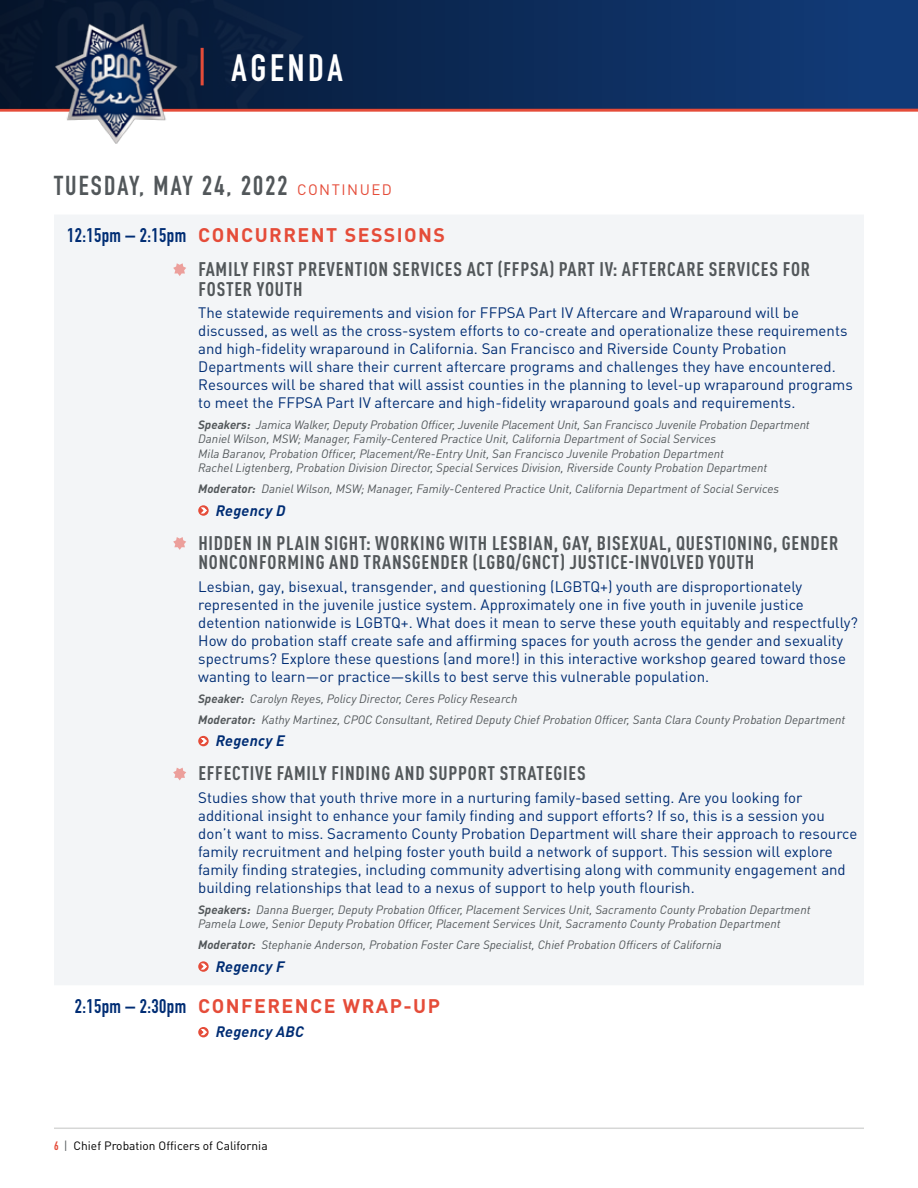
<style>
.page{position:relative;width:918px;height:1188px;background:#fff}
.page>*{position:absolute;margin:0;border:0;box-sizing:border-box;transform-origin:0 0}
.t1{font:700 37.5px "DIN Condensed";letter-spacing:.1em;color:#fff}
.t2{font:700 27px "DIN Condensed";letter-spacing:.08em;color:#52575a}
.t3{font:700 condensed 19.5px/19.5px "DIN Pro";letter-spacing:.04em;color:#52575a}
.t4{font:700 19.5px "DIN";letter-spacing:.075em;color:#e54c39}
.t5{font:15px/18px "DIN";color:#002d74}
.t6{font:italic 700 15px "DIN Pro";letter-spacing:.02em;color:#002d74}
.t7{font:italic 12px/14.4px "DIN Pro";color:#52575a}
.t8{font:12px "DIN";color:#000}
.s1{color:#e54c39}
.s2{font-family:"DIN Pro";font-weight:400;font-size:15px;color:#e54c39}
.s3{font-family:"DIN Condensed";color:#002d74}
.s4{font-weight:700}
.s5{font-family:"DIN Condensed";font-weight:700;color:#e54c39}
.s6{color:#52575a}
</style>
<div class="page">
<hr style="left:54px;top:1128px;width:810px;height:1px;background:#d6d7d6">
<hr style="left:0;top:109px;width:918px;height:3px;background:#e54c39">
<div style="left:0;top:0;width:918px;height:109px;background:linear-gradient(to right,#07152a,#113c7b)"></div>
<img style="left:54px;top:18px;width:124px;height:126px">
<div style="left:54px;top:215px;width:810px;height:770px;background:#f3f5f7"></div>
<svg style="left:173px;top:263px;width:13px;height:13px"></svg>
<svg style="left:198px;top:505px;width:11px;height:11px"></svg>
<svg style="left:199px;top:507px;width:9px;height:8px"></svg>
<svg style="left:173px;top:537px;width:13px;height:13px"></svg>
<svg style="left:198px;top:736px;width:11px;height:10px"></svg>
<svg style="left:199px;top:737px;width:9px;height:8px"></svg>
<svg style="left:173px;top:768px;width:13px;height:12px"></svg>
<svg style="left:198px;top:961px;width:11px;height:11px"></svg>
<svg style="left:199px;top:963px;width:9px;height:8px"></svg>
<div style="left:198px;top:1027px;width:11px;height:10px;background:#e54c39;border-radius:50%"></div>
<svg style="left:199px;top:1029px;width:9px;height:7px"></svg>
<h1 class="t1" style="left:198px;top:42px;width:146px"><span class="s1">|</span> AGENDA</h1>
<h2 class="t2" style="left:54px;top:168px;width:340px">TUESDAY, MAY 24, 2022 <span class="s2">CONTINUED</span></h2>
<h3 class="t4" style="left:67px;top:222px;width:380px"><span class="s3">12:15pm – 2:15pm</span> CONCURRENT SESSIONS</h3>
<h3 class="t3" style="left:198px;top:258px;width:613px">FAMILY FIRST PREVENTION SERVICES ACT (FFPSA) PART IV: AFTERCARE SERVICES FOR<br>FOSTER YOUTH</h3>
<p class="t5" style="left:198px;top:303px;width:656px">The statewide requirements and vision for FFPSA Part IV Aftercare and Wraparound will be discussed, as well as the cross-system efforts to co-create and operationalize these requirements and high-fidelity wraparound in California. San Francisco and Riverside County Probation Departments will share their current aftercare programs and challenges they have encountered.<br>Resources will be shared that will assist counties in the planning to level-up wraparound programs to meet the FFPSA Part IV aftercare and high-fidelity wraparound goals and requirements.</p>
<p class="t7" style="left:198px;top:416px;width:613px"><span class="s4">Speakers:</span> Jamica Walker, Deputy Probation Officer, Juvenile Placement Unit, San Francisco Juvenile Probation Department Daniel Wilson, MSW; Manager, Family-Centered Practice Unit, California Department of Social Services<br>Mila Baranov, Probation Officer, Placement/Re-Entry Unit, San Francisco Juvenile Probation Department<br>Rachel Ligtenberg, Probation Division Director, Special Services Division, Riverside County Probation Department</p>
<p class="t7" style="left:198px;top:481px;width:583px"><span class="s4">Moderator:</span> Daniel Wilson, MSW; Manager, Family-Centered Practice Unit, California Department of Social Services</p>
<p class="t6" style="left:216px;top:498px;width:71px">Regency D</p>
<h3 class="t3" style="left:198px;top:531px;width:641px">HIDDEN IN PLAIN SIGHT: WORKING WITH LESBIAN, GAY, BISEXUAL, QUESTIONING, GENDER<br>NONCONFORMING AND TRANSGENDER (LGBQ/GNCT) JUSTICE-INVOLVED YOUTH</h3>
<p class="t5" style="left:198px;top:577px;width:661px">Lesbian, gay, bisexual, transgender, and questioning (LGBTQ+) youth are disproportionately represented in the juvenile justice system. Approximately one in five youth in juvenile justice detention nationwide is LGBTQ+. What does it mean to serve these youth equitably and respectfully?<br>How do probation staff create safe and affirming spaces for youth across the gender and sexuality spectrums? Explore these questions (and more!) in this interactive workshop geared toward those wanting to learn—or practice—skills to best serve this vulnerable population.</p>
<p class="t7" style="left:198px;top:687px;width:649px;line-height:21.1px"><span class="s4">Speaker:</span> Carolyn Reyes, Policy Director, Ceres Policy Research<br><span class="s4">Moderator:</span> Kathy Martinez, CPOC Consultant, Retired Deputy Chief Probation Officer, Santa Clara County Probation Department</p>
<p class="t6" style="left:216px;top:729px;width:71px">Regency E</p>
<h3 class="t3" style="left:198px;top:762px;width:389px">EFFECTIVE FAMILY FINDING AND SUPPORT STRATEGIES</h3>
<p class="t5" style="left:198px;top:788px;width:661px">Studies show that youth thrive more in a nurturing family-based setting. Are you looking for additional insight to enhance your family finding and support efforts? If so, this is a session you don’t want to miss. Sacramento County Probation Department will share their approach to resource family recruitment and helping foster youth build a network of support. This session will explore family finding strategies, including community advertising along with community engagement and building relationships that lead to a nexus of support to help youth flourish.</p>
<p class="t7" style="left:198px;top:901px;width:614px"><span class="s4">Speakers:</span> Danna Buerger, Deputy Probation Officer, Placement Services Unit, Sacramento County Probation Department<br>Pamela Lowe, Senior Deputy Probation Officer, Placement Services Unit, Sacramento County Probation Department</p>
<p class="t7" style="left:198px;top:937px;width:525px"><span class="s4">Moderator:</span> Stephanie Anderson, Probation Foster Care Specialist, Chief Probation Officers of California</p>
<p class="t6" style="left:216px;top:954px;width:70px">Regency F</p>
<h3 class="t4" style="left:75px;top:993px;width:367px"><span class="s3">2:15pm – 2:30pm</span> CONFERENCE WRAP-UP</h3>
<p class="t6" style="left:216px;top:1020px;width:90px">Regency ABC</p>
<p class="t8" style="left:54px;top:1138px;width:215px"><span class="s5">6</span> <span class="s6">|</span> Chief Probation Officers of California</p>
</div>
